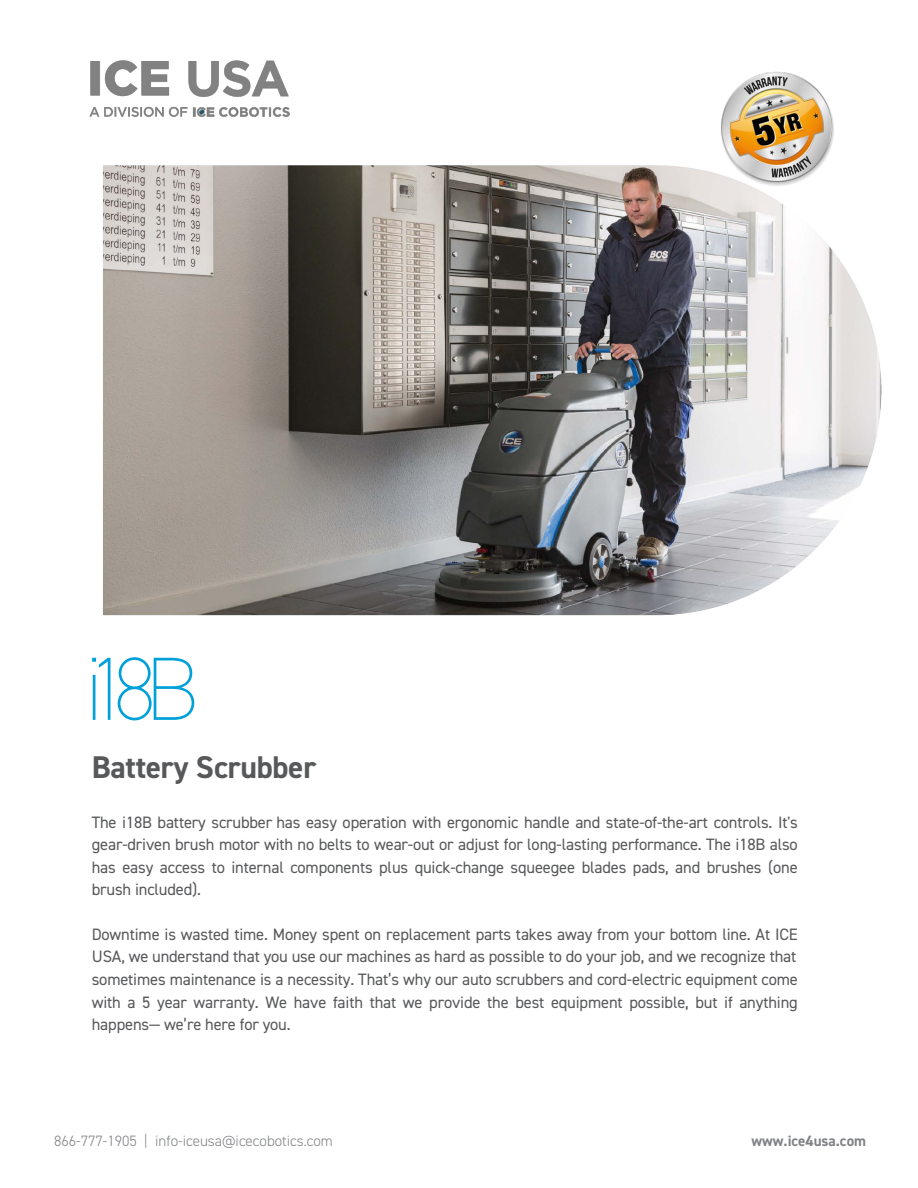
<style>
.page{position:relative;width:918px;height:1188px;background:#fff}
.page>*{position:absolute;margin:0;border:0;box-sizing:border-box;transform-origin:0 0}
.Machine_name{font:200 90px "DIN2014";color:#00a0d9}
.Body_copy{font:700 31.5px "DIN2014";letter-spacing:-.01em;color:#57585a}
.Body_copy-2{font:16.5px/22.5px "DIN2014";letter-spacing:-.01em;color:#57585a;text-align:justify}
.t1{font:300 15px "DIN2014";color:#808285}
.t2{font:700 15px "DIN2014";color:#808285}
</style>
<div class="page">
<img style="left:89px;top:60px;width:793px;height:556px">
<img style="left:694px;top:60px;width:165px;height:150px">
<p class="Machine_name" style="left:85px;top:634px;width:116px">i18B</p>
<p class="Body_copy" style="left:92px;top:746px;width:226px">Battery Scrubber</p>
<p class="Body_copy-2" style="left:92px;top:811px;width:708px">The i18B battery scrubber has easy operation with ergonomic handle and state-of-the-art controls. It's gear-driven brush motor with no belts to wear-out or adjust for long-lasting performance. The i18B also has easy access to internal components plus quick-change squeegee blades pads, and brushes (one brush included).</p>
<p class="Body_copy-2" style="left:92px;top:923px;width:708px">Downtime is wasted time. Money spent on replacement parts takes away from your bottom line. At ICE USA, we understand that you use our machines as hard as possible to do your job, and we recognize that sometimes maintenance is a necessity. That’s why our auto scrubbers and cord-electric equipment come with a 5 year warranty. We have faith that we provide the best equipment possible, but if anything happens— we’re here for you.</p>
<p class="t1" style="left:54px;top:1131px;width:280px">866-777-1905 | info-iceusa@icecobotics.com</p>
<p class="t2" style="left:751px;top:1131px;width:116px">www.ice4usa.com</p>
</div>
